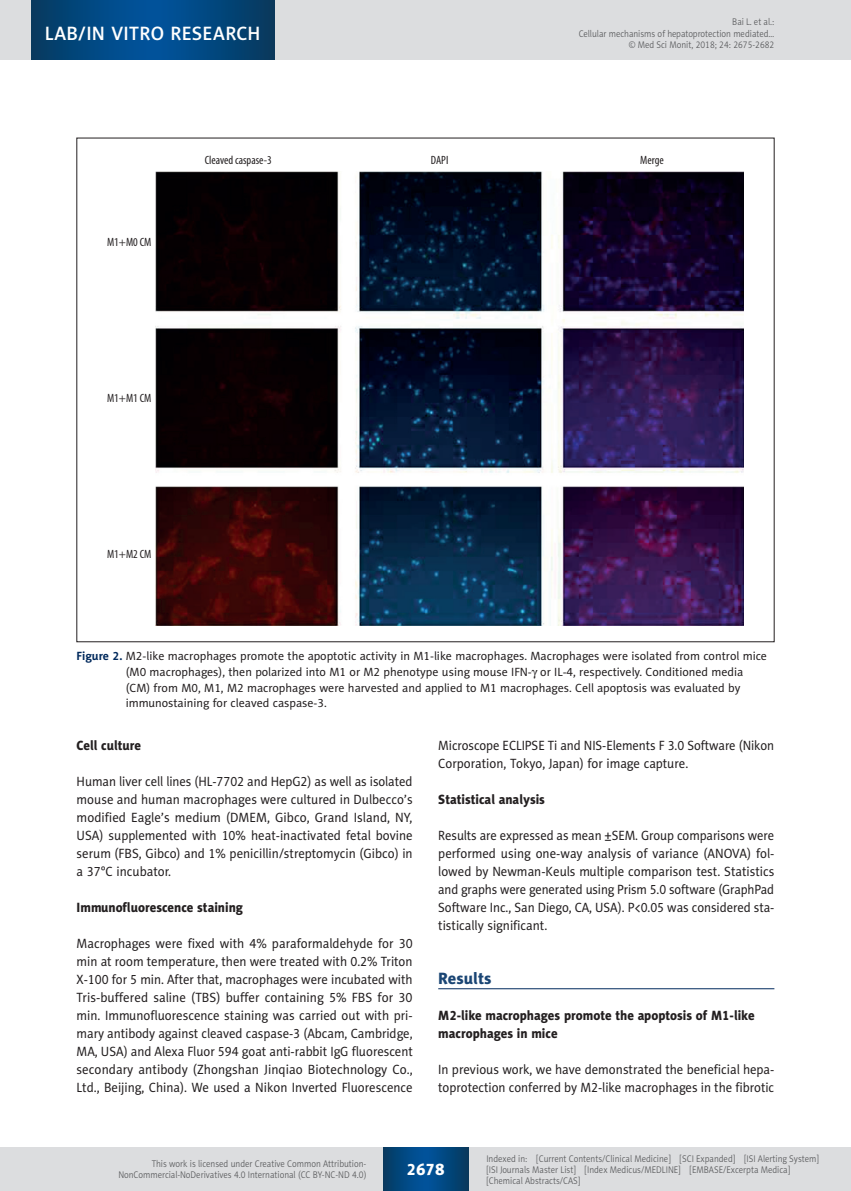
<style>
.page{position:relative;width:851px;height:1191px;background:#fff}
.page>*{position:absolute;margin:0;border:0;box-sizing:border-box;transform-origin:0 0}
.t1{font:19.5px "Naomi Sans EFN Medium";letter-spacing:.015em;color:#fff}
.MSM_Headline_1{font:16.5px "Naomi Sans EFN Heavy";color:#1a4574}
.t2{font:16.5px "Naomi Sans EFN Heavy";color:#fff}
.MSM_Body{font:13.5px/18px "Naomi Sans EFN";color:#231f20;text-align:justify;scale:.95 1}
.MSM_Body-2{font:13.5px/18px "Naomi Sans EFN";color:#231f20;text-align:justify;scale:.94 1}
.MSM_Body-3{font:13.5px/18px "Naomi Sans EFN";color:#231f20;text-align:justify;scale:.93 1}
.MSM_Headline_2{font:13.5px/18px "Naomi Sans EFN Heavy";color:#231f20;scale:.95 1}
.MSM_Rycina_tytul{font:12px/15.8px "Naomi Sans EFN";color:#231f20}
.t3{font:condensed 12px "Myriad Pro";color:#231f20}
.t4{font:9.75px/11.2px "Naomi Sans EFN Light";color:#57585a;text-align:right;scale:.9 1}
.s1{font-weight:700;color:#00295c}
.s2{font-family:"Standard Sym L"}
</style>
<div class="page">
<hr style="left:438px;top:988px;width:336px;height:1px;background:#00295c">
<img style="left:155px;top:171px;width:588px;height:454px">
<div style="left:0;top:1148px;width:850px;height:43px;background:#dcdddf"></div>
<svg style="left:383px;top:1147px;width:85px;height:43px;background:#02477e"></svg>
<div style="left:0;top:0;width:850px;height:60px;background:#dcdddf"></div>
<hr style="left:850px;top:0;width:1px;height:60px;background:#dcdddf">
<svg style="left:32px;top:0;width:242px;height:60px;background:#02477f"></svg>
<h1 class="t1" style="left:45px;top:22px;width:217px">LAB/IN VITRO RESEARCH</h1>
<p class="t3" style="left:107px;top:235px;width:46px">M1+M0 CM</p>
<p class="t3" style="left:205px;top:153px;width:69px">Cleaved caspase-3</p>
<p class="t3" style="left:431px;top:153px;width:19px">DAPI</p>
<p class="t3" style="left:107px;top:391px;width:46px">M1+M1 CM</p>
<p class="t3" style="left:107px;top:547px;width:46px">M1+M2 CM</p>
<p class="t4" style="left:578px;top:16px;width:219px">Bai L. et al.:<br>Cellular mechanisms of hepatoprotection mediated… © Med Sci Monit, 2018; 24: 2675-2682</p>
<p class="t3" style="left:640px;top:153px;width:25px">Merge</p>
<p class="MSM_Rycina_tytul" style="left:126px;top:648px;width:642px;text-indent:-49px"><span class="s1">Figure 2.</span> M2-like macrophages promote the apoptotic activity in M1-like macrophages. Macrophages were isolated from control mice (M0 macrophages), then polarized into M1 or M2 phenotype using mouse IFN-<span class="s2">g</span> or IL-4, respectively. Conditioned media (CM) from M0, M1, M2 macrophages were harvested and applied to M1 macrophages. Cell apoptosis was evaluated by immunostaining for cleaved caspase-3.</p>
<p class="MSM_Headline_2" style="left:77px;top:736px;width:69px">Cell culture</p>
<p class="MSM_Body-2" style="left:77px;top:772px;width:359px">Human liver cell lines (HL-7702 and HepG2) as well as isolated mouse and human macrophages were cultured in Dulbecco’s modified Eagle’s medium (DMEM, Gibco, Grand Island, NY, USA) supplemented with 10% heat-inactivated fetal bovine serum (FBS, Gibco) and 1% penicillin/streptomycin (Gibco) in a 37°C incubator.</p>
<p class="MSM_Headline_2" style="left:77px;top:898px;width:177px">Immunofluorescence staining</p>
<p class="MSM_Body" style="left:77px;top:934px;width:355px">Macrophages were fixed with 4% paraformaldehyde for 30 min at room temperature, then were treated with 0.2% Triton X-100 for 5 min. After that, macrophages were incubated with Tris-buffered saline (TBS) buffer containing 5% FBS for 30 min. Immunofluorescence staining was carried out with pri&shy;mary antibody against cleaved caspase-3 (Abcam, Cambridge, MA, USA) and Alexa Fluor 594 goat anti-rabbit IgG fluorescent secondary antibody (Zhongshan Jinqiao Biotechnology Co., Ltd., Beijing, China). We used a Nikon Inverted Fluorescence</p>
<p class="MSM_Body-2" style="left:438px;top:736px;width:359px">Microscope ECLIPSE Ti and NIS-Elements F 3.0 Software (Nikon<br>Corporation, Tokyo, Japan) for image capture.</p>
<p class="MSM_Headline_2" style="left:438px;top:790px;width:114px">Statistical analysis</p>
<p class="MSM_Body-3" style="left:438px;top:826px;width:363px">Results are expressed as mean ±SEM. Group comparisons were performed using one-way analysis of variance (ANOVA) fol&shy;lowed by Newman-Keuls multiple comparison test. Statistics and graphs were generated using Prism 5.0 software (GraphPad Software Inc., San Diego, CA, USA). P&lt;0.05 was considered sta&shy;tistically significant.</p>
<p class="MSM_Headline_1" style="left:438px;top:968px;width:55px">Results</p>
<p class="MSM_Headline_2" style="left:438px;top:1006px;width:334px">M2-like macrophages promote the apoptosis of M1-like macrophages in mice</p>
<p class="MSM_Body" style="left:438px;top:1060px;width:355px">In previous work, we have demonstrated the beneficial hepa&shy;toprotection conferred by M2-like macrophages in the fibrotic</p>
<p class="t4" style="left:118px;top:1158px;width:277px">This work is licensed under Creative Common Attribution-<br>NonCommercial-NoDerivatives 4.0 International (CC BY-NC-ND 4.0)</p>
<p class="t2" style="left:406px;top:1159px;width:40px">2678</p>
<p class="t4" style="left:486px;top:1152px;width:371px;text-align:left">Indexed in: [Current Contents/Clinical Medicine] [SCI Expanded] [ISI Alerting System] [ISI Journals Master List] [Index Medicus/MEDLINE] [EMBASE/Excerpta Medica] [Chemical Abstracts/CAS]</p>
</div>
